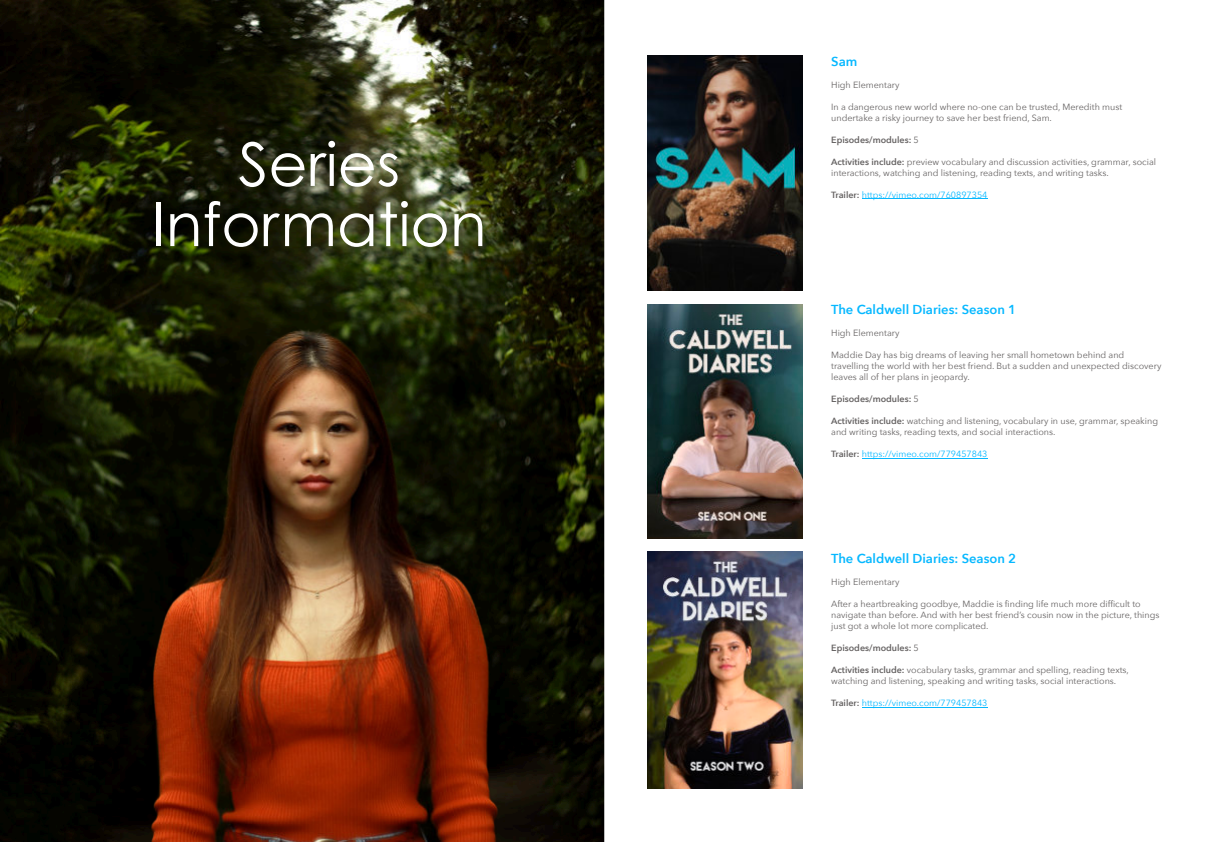
<style>
.page{position:relative;width:1208px;height:842px;background:#fff}
.page>*{position:absolute;margin:0;border:0;box-sizing:border-box;transform-origin:0 0}
.t1{font:60.1px "Century Gothic";color:#fff}
.t2{font:600 13px "Avenir Next";color:#06b8ff}
.t3{font:9px "Avenir Next";color:#666363}
.t4{font:9px "Avenir Next";color:#06b8ff}
.t5{font:600 9px "Avenir Next";color:#666363}
.s1{font-weight:400}
.s2{font-weight:600}
.s3{font-weight:600;color:#666363}
</style>
<div class="page">
<hr style="left:862px;top:458px;width:125px;height:1px;background:#06b8ff">
<img style="left:0;top:0;width:604px;height:842px">
<img style="left:150px;top:327px;width:350px;height:515px">
<img style="left:304px;top:449px;width:31px;height:3px">
<hr style="left:862px;top:198px;width:125px;height:1px;background:#06b8ff">
<img style="left:647px;top:56px;width:155px;height:234px">
<img style="left:647px;top:305px;width:155px;height:233px">
<hr style="left:862px;top:707px;width:125px;height:1px;background:#06b8ff">
<img style="left:647px;top:552px;width:155px;height:237px">
<p class="t1" style="left:238px;top:141px;width:163px">Series</p>
<p class="t1" style="left:152px;top:201px;width:336px">Information</p>
<p class="t2" style="left:831px;top:53px;width:28px">Sam</p>
<p class="t3" style="left:831px;top:79px;width:70px">High Elementary</p>
<p class="t3" style="left:831px;top:101px;width:292px">In a dangerous new world where no-one can be trusted, Meredith must</p>
<p class="t3" style="left:831px;top:112px;width:222px">undertake a risky journey to save her best friend, Sam.</p>
<p class="t5" style="left:831px;top:134px;width:89px">Episodes/modules: <span class="s1">5</span></p>
<p class="t3" style="left:831px;top:156px;width:326px"><span class="s2">Activities include:</span> preview vocabulary and discussion activities, grammar, social</p>
<p class="t3" style="left:831px;top:167px;width:279px">interactions, watching and listening, reading texts, and writing tasks.</p>
<p class="t4" style="left:831px;top:189px;width:158px"><span class="s3">Trailer:</span> https://vimeo.com/760897354</p>
<p class="t2" style="left:831px;top:301px;width:186px">The Caldwell Diaries: Season 1</p>
<p class="t3" style="left:831px;top:327px;width:70px">High Elementary</p>
<p class="t3" style="left:831px;top:349px;width:295px">Maddie Day has big dreams of leaving her small hometown behind and</p>
<p class="t3" style="left:831px;top:360px;width:332px">travelling the world with her best friend. But a sudden and unexpected discovery</p>
<p class="t3" style="left:831px;top:371px;width:140px">leaves all of her plans in jeopardy.</p>
<p class="t5" style="left:831px;top:393px;width:89px">Episodes/modules: <span class="s1">5</span></p>
<p class="t3" style="left:831px;top:415px;width:328px"><span class="s2">Activities include:</span> watching and listening, vocabulary in use, grammar, speaking</p>
<p class="t3" style="left:831px;top:426px;width:226px">and writing tasks, reading texts, and social interactions.</p>
<p class="t4" style="left:831px;top:448px;width:158px"><span class="s3">Trailer:</span> https://vimeo.com/779457843</p>
<p class="t2" style="left:831px;top:550px;width:186px">The Caldwell Diaries: Season 2</p>
<p class="t3" style="left:831px;top:576px;width:70px">High Elementary</p>
<p class="t3" style="left:831px;top:598px;width:311px">After a heartbreaking goodbye, Maddie is finding life much more difficult to</p>
<p class="t3" style="left:831px;top:609px;width:330px">navigate than before. And with her best friend’s cousin now in the picture, things</p>
<p class="t3" style="left:831px;top:620px;width:159px">just got a whole lot more complicated.</p>
<p class="t5" style="left:831px;top:642px;width:89px">Episodes/modules: <span class="s1">5</span></p>
<p class="t3" style="left:831px;top:664px;width:299px"><span class="s2">Activities include:</span> vocabulary tasks, grammar and spelling, reading texts,</p>
<p class="t3" style="left:831px;top:675px;width:286px">watching and listening, speaking and writing tasks, social interactions.</p>
<p class="t4" style="left:831px;top:697px;width:158px"><span class="s3">Trailer:</span> https://vimeo.com/779457843</p>
</div>
